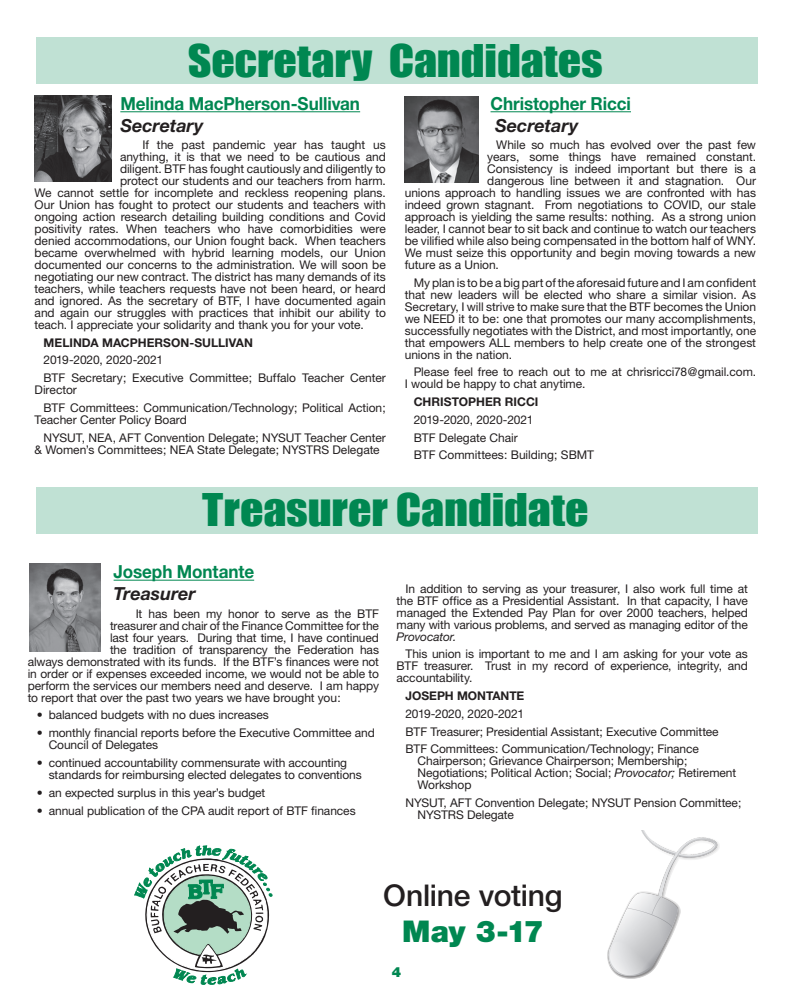
<style>
.page{position:relative;width:792px;height:1008px;background:#fff}
.page>*{position:absolute;margin:0;border:0;box-sizing:border-box;transform-origin:0 0}
.t1{font:41.4px "Impact";letter-spacing:-.005em;color:#008751;scale:1.11 1}
.t2{font:500 30px "Helvetica Neue";letter-spacing:-.01em;color:#231f20}
.t3{font:900 30px "Helvetica Neue";color:#008751}
.t4{font:700 18px "Helvetica Neue";letter-spacing:-.005em;color:#008751;scale:.95 1}
.t5{font:italic 700 18px "Helvetica Neue";color:#231f20}
.t6{font:900 14px "Helvetica Neue";color:#008751}
.t7{font:12px/12px "Helvetica Neue";letter-spacing:-.005em;color:#231f20}
.t8{font:700 12px "Helvetica Neue";color:#231f20}
.t9{font:italic 12px "Helvetica Neue";letter-spacing:-.01em;color:#231f20}
.s1{font-style:italic}
</style>
<div class="page">
<img style="left:404px;top:96px;width:74px;height:87px">
<img style="left:34px;top:95px;width:77px;height:87px">
<img style="left:30px;top:563px;width:71px;height:89px">
<div style="left:36px;top:38px;width:721px;height:46px;background:#c0e1d4"></div>
<hr style="left:120px;top:111px;width:240px;height:1px;background:#008751">
<hr style="left:114px;top:580px;width:140px;height:1px;background:#008751">
<hr style="left:491px;top:111px;width:140px;height:1px;background:#008751">
<div style="left:36px;top:487px;width:721px;height:46px;background:#c0e1d4"></div>
<svg style="left:134px;top:845px;width:138px;height:140px"></svg>
<img style="left:607px;top:831px;width:112px;height:147px">
<h1 class="t1" style="left:188px;top:29px;width:376px">Secretary Candidates</h1>
<h3 class="t4" style="left:120px;top:92px;width:254px">Melinda MacPherson-Sullivan</h3>
<h3 class="t5" style="left:120px;top:114px;width:85px">Secretary</h3>
<p class="t7" style="left:143px;top:138px;width:245px">If the past pandemic year has taught us</p>
<p class="t7" style="left:120px;top:150px;width:267px">anything, it is that we need to be cautious and</p>
<p class="t7" style="left:120px;top:162px;width:267px">diligent. BTF has fought cautiously and diligently to</p>
<p class="t7" style="left:120px;top:174px;width:267px">protect our students and our teachers from harm.</p>
<p class="t7" style="left:35px;top:186px;width:353px">We cannot settle for incomplete and reckless reopening plans.</p>
<p class="t7" style="left:35px;top:198px;width:353px">Our Union has fought to protect our students and teachers with</p>
<p class="t7" style="left:35px;top:210px;width:353px">ongoing action research detailing building conditions and Covid</p>
<p class="t7" style="left:35px;top:222px;width:353px">positivity rates. When teachers who have comorbidities were</p>
<p class="t7" style="left:35px;top:234px;width:353px">denied accommodations, our Union fought back. When teachers</p>
<p class="t7" style="left:35px;top:246px;width:353px">became overwhelmed with hybrid learning models, our Union</p>
<p class="t7" style="left:35px;top:258px;width:353px">documented our concerns to the administration. We will soon be</p>
<p class="t7" style="left:35px;top:270px;width:353px">negotiating our new contract. The district has many demands of its</p>
<p class="t7" style="left:35px;top:282px;width:353px">teachers, while teachers requests have not been heard, or heard</p>
<p class="t7" style="left:35px;top:294px;width:353px">and ignored. As the secretary of BTF, I have documented again</p>
<p class="t7" style="left:35px;top:306px;width:353px">and again our struggles with practices that inhibit our ability to</p>
<p class="t7" style="left:35px;top:318px;width:331px">teach. I appreciate your solidarity and thank you for your vote.</p>
<p class="t8" style="left:44px;top:335px;width:211px">MELINDA MACPHERSON-SULLIVAN</p>
<p class="t7" style="left:44px;top:351px;width:344px;line-height:17.8px">2019-2020, 2020-2021<br>BTF Secretary; Executive Committee; Buffalo Teacher Center</p>
<p class="t7" style="left:44px;top:381px;width:344px;line-height:17.8px;text-indent:-9px">Director<br>BTF Committees: Communication/Technology; Political Action;</p>
<p class="t7" style="left:44px;top:410px;width:344px;line-height:17.8px;text-indent:-9px">Teacher Center Policy Board<br>NYSUT, NEA, AFT Convention Delegate; NYSUT Teacher Center</p>
<p class="t7" style="left:35px;top:443px;width:347px">&amp; Women’s Committees; NEA State Delegate; NYSTRS Delegate</p>
<h3 class="t4" style="left:491px;top:92px;width:149px">Christopher Ricci</h3>
<h3 class="t5" style="left:495px;top:114px;width:85px">Secretary</h3>
<p class="t7" style="left:496px;top:138px;width:261px">While so much has evolved over the past few</p>
<p class="t7" style="left:487px;top:150px;width:270px">years, some things have remained constant.</p>
<p class="t7" style="left:487px;top:162px;width:270px">Consistency is indeed important but there is a</p>
<p class="t7" style="left:487px;top:174px;width:270px">dangerous line between it and stagnation. Our</p>
<p class="t7" style="left:405px;top:186px;width:353px">unions approach to handling issues we are confronted with has</p>
<p class="t7" style="left:405px;top:198px;width:353px">indeed grown stagnant. From negotiations to COVID, our stale</p>
<p class="t7" style="left:405px;top:210px;width:353px">approach is yielding the same results: nothing. As a strong union</p>
<p class="t7" style="left:405px;top:222px;width:353px">leader, I cannot bear to sit back and continue to watch our teachers</p>
<p class="t7" style="left:405px;top:234px;width:353px">be vilified while also being compensated in the bottom half of WNY.</p>
<p class="t7" style="left:405px;top:246px;width:353px">We must seize this opportunity and begin moving towards a new</p>
<p class="t7" style="left:405px;top:258px;width:96px">future as a Union.</p>
<p class="t7" style="left:405px;top:276px;width:353px;text-align:justify;text-indent:9px">My plan is to be a big part of the aforesaid future and I am confident that new leaders will be elected who share a similar vision. As Secretary, I will strive to make sure that the BTF becomes the Union we NEED it to be: one that promotes our many accomplishments, successfully negotiates with the District, and most importantly, one that empowers ALL members to help create one of the strongest unions in the nation.</p>
<p class="t7" style="left:405px;top:366px;width:353px;text-indent:9px">Please feel free to reach out to me at chrisricci78@gmail.com.<br>I would be happy to chat anytime.</p>
<p class="t8" style="left:414px;top:394px;width:126px">CHRISTOPHER RICCI</p>
<p class="t7" style="left:414px;top:410px;width:182px;line-height:17.8px">2019-2020, 2020-2021<br>BTF Delegate Chair<br>BTF Committees: Building; SBMT</p>
<h1 class="t1" style="left:202px;top:478px;width:350px">Treasurer Candidate</h1>
<h3 class="t4" style="left:114px;top:561px;width:149px">Joseph Montante</h3>
<h3 class="t5" style="left:114px;top:582px;width:83px">Treasurer</h3>
<p class="t7" style="left:136px;top:607px;width:245px">It has been my honor to serve as the BTF</p>
<p class="t7" style="left:110px;top:619px;width:271px">treasurer and chair of the Finance Committee for the</p>
<p class="t7" style="left:110px;top:631px;width:271px">last four years. During that time, I have continued</p>
<p class="t7" style="left:110px;top:643px;width:271px">the tradition of transparency the Federation has</p>
<p class="t7" style="left:28px;top:655px;width:353px">always demonstrated with its funds. If the BTF’s finances were not</p>
<p class="t7" style="left:28px;top:667px;width:353px">in order or if expenses exceeded income, we would not be able to</p>
<p class="t7" style="left:28px;top:679px;width:353px">perform the services our members need and deserve. I am happy</p>
<p class="t7" style="left:28px;top:691px;width:314px">to report that over the past two years we have brought you:</p>
<p class="t7" style="left:37px;top:709px;width:234px">• balanced budgets with no dues increases</p>
<p class="t7" style="left:49px;top:727px;width:328px;text-indent:-12px">• monthly financial reports before the Executive Committee and<br>Council of Delegates</p>
<p class="t7" style="left:49px;top:757px;width:315px;text-indent:-12px">• continued accountability commensurate with accounting standards for reimbursing elected delegates to conventions</p>
<p class="t7" style="left:37px;top:786px;width:230px">• an expected surplus in this year’s budget</p>
<p class="t7" style="left:37px;top:804px;width:321px">• annual publication of the CPA audit report of BTF finances</p>
<p class="t7" style="left:397px;top:582px;width:353px;text-align:justify;text-indent:9px">In addition to serving as your treasurer, I also work full time at the BTF office as a Presidential Assistant. In that capacity, I have managed the Extended Pay Plan for over 2000 teachers, helped many with various problems, and served as managing editor of the</p>
<p class="t9" style="left:397px;top:629px;width:61px">Provocator.</p>
<p class="t7" style="left:397px;top:648px;width:353px;text-align:justify;text-indent:9px">This union is important to me and I am asking for your vote as BTF treasurer. Trust in my record of experience, integrity, and accountability.</p>
<p class="t8" style="left:406px;top:688px;width:120px">JOSEPH MONTANTE</p>
<p class="t7" style="left:406px;top:705px;width:315px;line-height:17.8px">2019-2020, 2020-2021<br>BTF Treasurer; Presidential Assistant; Executive Committee<br>BTF Committees: Communication/Technology; Finance</p>
<p class="t7" style="left:418px;top:755px;width:320px">Chairperson; Grievance Chairperson; Membership;<br>Negotiations; Political Action; Social; <span class="s1">Provocator;</span> Retirement<br>Workshop</p>
<p class="t7" style="left:418px;top:797px;width:325px;text-indent:-12px">NYSUT, AFT Convention Delegate; NYSUT Pension Committee;<br>NYSTRS Delegate</p>
<h2 class="t2" style="left:383px;top:877px;width:181px">Online voting</h2>
<h2 class="t3" style="left:402px;top:913px;width:143px">May 3-17</h2>
<p class="t6" style="left:392px;top:964px;width:11px">4</p>
</div>
